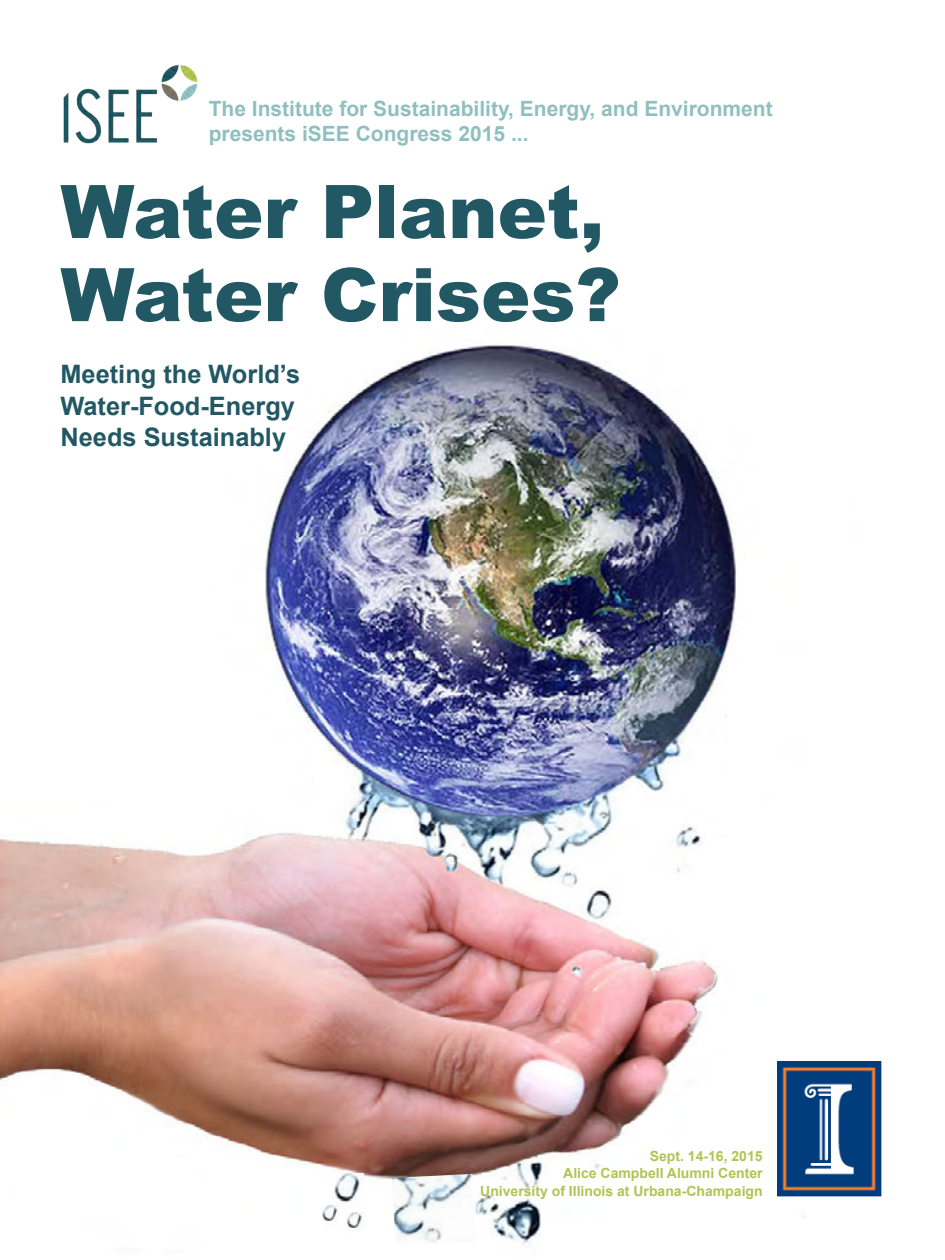
<style>
.page{position:relative;width:945px;height:1260px;background:#fff}
.page>*{position:absolute;margin:0;border:0;box-sizing:border-box;transform-origin:0 0}
.t1{font:900 74.02px "Arial";color:#225864}
.t2{font:700 25.38px "Arial";color:#225864}
.t3{font:700 21px/24.5px "Arial";color:#90bfc0}
.t4{font:700 14px "Arial";color:#b0c451}
</style>
<div class="page">
<img style="left:0;top:143px;width:882px;height:1101px">
<img style="left:63px;top:64px;width:135px;height:79px">
<img style="left:777px;top:1061px;width:104px;height:135px">
<div style="left:798px;top:476px;width:52px;height:120px;background:#fff"></div>
<div style="left:727px;top:677px;width:52px;height:98px;background:#fff"></div>
<div style="left:435px;top:1225px;width:54px;height:35px;background:#fff"></div>
<img style="left:329px;top:1173px;width:34px;height:36px">
<img style="left:320px;top:1206px;width:19px;height:19px">
<img style="left:344px;top:1213px;width:19px;height:20px">
<img style="left:476px;top:1180px;width:25px;height:35px">
<img style="left:392px;top:1174px;width:84px;height:70px">
<p class="t3" style="left:209px;top:97px;width:565px">The Institute for Sustainability, Energy, and Environment presents iSEE Congress 2015 ...</p>
<p class="t1" style="left:60px;top:158px;width:545px">Water Planet,</p>
<p class="t1" style="left:60px;top:241px;width:562px">Water Crises?</p>
<p class="t2" style="left:60px;top:358px;width:241px">Meeting the World’s</p>
<p class="t2" style="left:60px;top:389px;width:236px">Water-Food-Energy</p>
<p class="t2" style="left:60px;top:420px;width:227px">Needs Sustainably</p>
<p class="t4" style="left:650px;top:1146px;width:114px">Sept. 14-16, 2015</p>
<p class="t4" style="left:563px;top:1164px;width:201px">Alice Campbell Alumni Center</p>
<p class="t4" style="left:480px;top:1181px;width:284px">University of Illinois at Urbana-Champaign</p>
</div>
